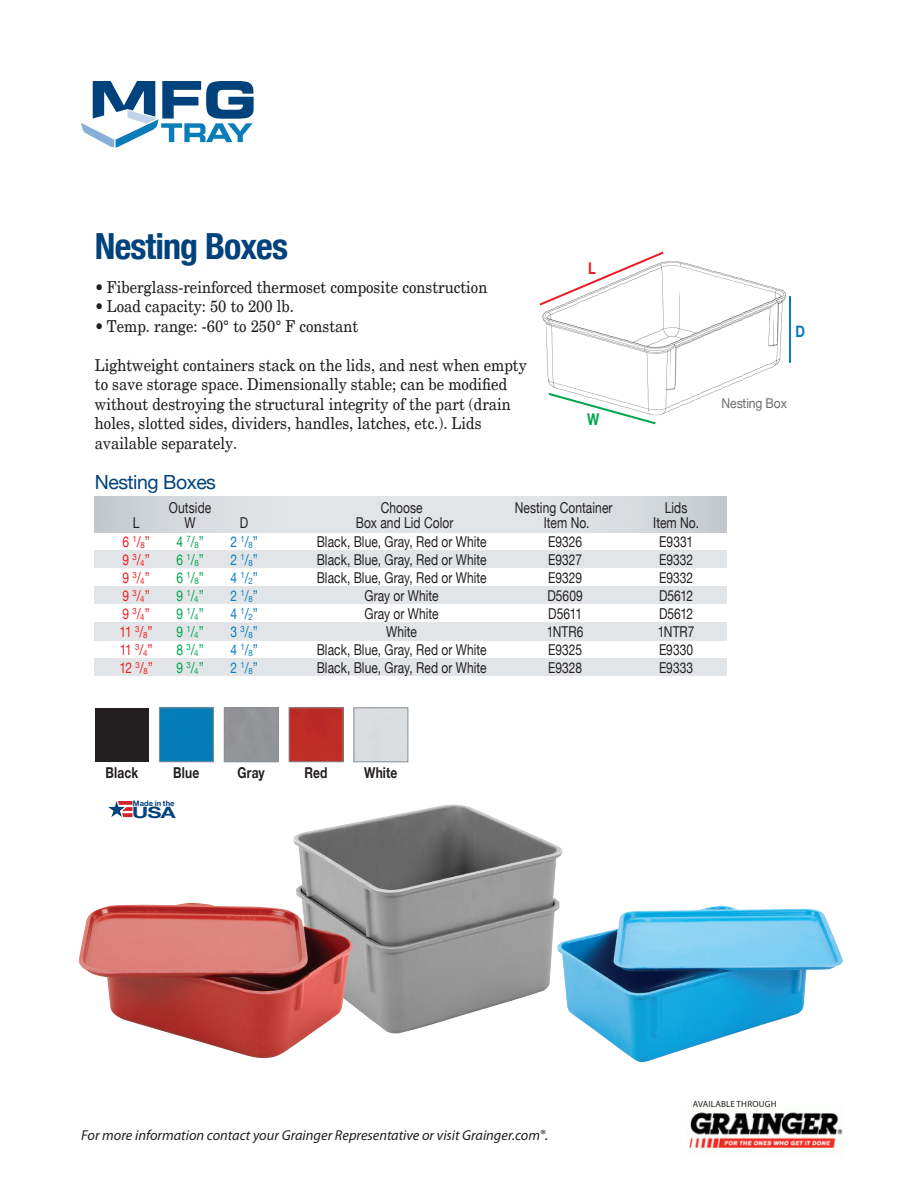
<style>
.page{position:relative;width:918px;height:1188px;background:#fff}
.page>*{position:absolute;margin:0;border:0;box-sizing:border-box;transform-origin:0 0}
.t1{font:700 condensed 36px "Helvetica Neue";letter-spacing:-.025em;color:#00427c}
.t2{font:19.5px "Helvetica Neue";letter-spacing:-.025em;color:#00427c}
.t3{font:16.5px/19.5px "New Century Schlbk";color:#231f20;scale:.9 1}
.t4{font:700 16.2px "Helvetica Neue";color:#0a7cba;scale:.8 1}
.t5{font:700 16.2px "Helvetica Neue";color:#ee1d23;scale:.8 1}
.t6{font:700 16.2px "Helvetica Neue";color:#00a54f;scale:.8 1}
.t7{font:700 15.6px "Helvetica Neue";color:#00427c;scale:1.39 1}
.t8{font:15px "Helvetica Neue";letter-spacing:.005em;color:#231f20;scale:.8 1}
.t9{font:15px "Helvetica Neue";color:#ee1d23;scale:.8 1}
.t10{font:15px "Helvetica Neue";color:#00a54f;scale:.8 1}
.t11{font:15px "Helvetica Neue";color:#0a7cba;scale:.8 1}
.t12{font:700 15px "Helvetica Neue";letter-spacing:.015em;color:#231f20;scale:.8 1}
.t13{font:italic 14.4px "Myriad Pro";color:#231f20}
.t14{font:13.5px "Helvetica Neue";letter-spacing:-.01em;color:#6c6d70;scale:.9 1}
.t15{font:9px "Myriad Pro";letter-spacing:.02em;color:#231f20}
.t16{font:700 7.5px "Helvetica Neue";letter-spacing:.005em;color:#00427c}
.s1{font-size:8.7px}
.s2{font-size:13.5px}
.s3{font-size:15px}
</style>
<div class="page">
<svg style="left:81px;top:81px;width:173px;height:66px"></svg>
<img style="left:689px;top:1112px;width:154px;height:36px">
<img style="left:542px;top:261px;width:244px;height:155px">
<hr style="left:789px;top:296px;width:2px;height:67px;background:#0a7cba">
<svg style="left:539px;top:251px;width:127px;height:56px"></svg>
<svg style="left:547px;top:391px;width:111px;height:34px"></svg>
<img style="left:293px;top:805px;width:269px;height:229px">
<div style="left:95px;top:659px;width:632px;height:18px;background:#e2e5e8"></div>
<svg style="left:95px;top:497px;width:632px;height:36px;background:#d9dde0"></svg>
<div style="left:95px;top:551px;width:632px;height:18px;background:#e2e5e8"></div>
<div style="left:95px;top:587px;width:632px;height:18px;background:#e2e5e8"></div>
<div style="left:95px;top:623px;width:632px;height:18px;background:#e2e5e8"></div>
<svg style="left:108px;top:801px;width:25px;height:16px"></svg>
<div style="left:161px;top:710px;width:51px;height:50px;background:#047db6"></div>
<div style="left:159px;top:708px;width:55px;height:54px;border:1px solid #879196"></div>
<div style="left:224px;top:708px;width:55px;height:54px;border:1px solid #879196"></div>
<div style="left:291px;top:710px;width:50px;height:50px;background:#bd2c26"></div>
<div style="left:289px;top:708px;width:54px;height:54px;border:1px solid #879196"></div>
<div style="left:354px;top:708px;width:54px;height:54px;border:1px solid #879196"></div>
<div style="left:95px;top:708px;width:54px;height:54px;background:#231f20"></div>
<img style="left:79px;top:903px;width:274px;height:155px">
<img style="left:557px;top:906px;width:286px;height:156px">
<p class="t1" style="left:95px;top:225px;width:195px">Nesting Boxes</p>
<p class="t3" style="left:95px;top:277px;width:438px">• Fiberglass-reinforced thermoset composite construction</p>
<p class="t3" style="left:95px;top:297px;width:223px">• Load capacity: 50 to 200 lb.</p>
<p class="t3" style="left:95px;top:316px;width:294px">• Temp. range: -60° to 250° F constant</p>
<p class="t3" style="left:95px;top:355px;width:481px">Lightweight containers stack on the lids, and nest when empty to save storage space. Dimensionally stable; can be modified without destroying the structural integrity of the part (drain holes, slotted sides, dividers, handles, latches, etc.). Lids available separately.</p>
<p class="t2" style="left:95px;top:471px;width:123px">Nesting Boxes</p>
<p class="t5" style="left:588px;top:258px;width:11px">L</p>
<p class="t6" style="left:587px;top:409px;width:17px">W</p>
<p class="t8" style="left:169px;top:498px;width:54px">Outside</p>
<p class="t8" style="left:381px;top:498px;width:54px">Choose</p>
<p class="t8" style="left:515px;top:498px;width:124px">Nesting Container</p>
<p class="t8" style="left:665px;top:498px;width:30px">Lids</p>
<p class="t8" style="left:133px;top:514px;width:10px">L</p>
<p class="t8" style="left:185px;top:514px;width:15px">W</p>
<p class="t8" style="left:240px;top:514px;width:12px">D</p>
<p class="t8" style="left:356px;top:514px;width:124px">Box and Lid Color</p>
<p class="t8" style="left:544px;top:514px;width:59px">Item No.</p>
<p class="t8" style="left:653px;top:514px;width:59px">Item No.</p>
<p class="t9" style="left:122px;top:533px;width:36px">6 <sup>1</sup>/<span class="s1">8</span>”</p>
<p class="t10" style="left:176px;top:533px;width:36px">4 <sup>7</sup>/<span class="s1">8</span>”</p>
<p class="t11" style="left:230px;top:533px;width:36px">2 <sup>1</sup>/<span class="s1">8</span>”</p>
<p class="t8" style="left:317px;top:533px;width:214px">Black, Blue, Gray, Red or White</p>
<p class="t8" style="left:548px;top:533px;width:44px">E9326</p>
<p class="t8" style="left:659px;top:533px;width:44px">E9331</p>
<p class="t9" style="left:123px;top:551px;width:36px">9 <sup>3</sup>/<span class="s1">4</span>”</p>
<p class="t10" style="left:176px;top:551px;width:36px">6 <sup>1</sup>/<span class="s1">8</span>”</p>
<p class="t11" style="left:230px;top:551px;width:36px">2 <sup>1</sup>/<span class="s1">8</span>”</p>
<p class="t8" style="left:317px;top:551px;width:214px">Black, Blue, Gray, Red or White</p>
<p class="t8" style="left:548px;top:551px;width:44px">E9327</p>
<p class="t8" style="left:659px;top:551px;width:44px">E9332</p>
<p class="t9" style="left:123px;top:569px;width:36px">9 <sup>3</sup>/<span class="s1">4</span>”</p>
<p class="t10" style="left:176px;top:569px;width:36px">6 <sup>1</sup>/<span class="s1">8</span>”</p>
<p class="t11" style="left:230px;top:569px;width:36px">4 <sup>1</sup>/<span class="s1">2</span>”</p>
<p class="t8" style="left:317px;top:569px;width:214px">Black, Blue, Gray, Red or White</p>
<p class="t8" style="left:548px;top:569px;width:44px">E9329</p>
<p class="t8" style="left:659px;top:569px;width:44px">E9332</p>
<p class="t9" style="left:123px;top:587px;width:36px">9 <sup>3</sup>/<span class="s1">4</span>”</p>
<p class="t10" style="left:177px;top:587px;width:36px">9 <sup>1</sup>/<span class="s1">4</span>”</p>
<p class="t11" style="left:230px;top:587px;width:36px">2 <sup>1</sup>/<span class="s1">8</span>”</p>
<p class="t8" style="left:365px;top:587px;width:94px">Gray or White</p>
<p class="t8" style="left:547px;top:587px;width:46px">D5609</p>
<p class="t8" style="left:659px;top:587px;width:44px">D5612</p>
<p class="t9" style="left:123px;top:605px;width:36px">9 <sup>3</sup>/<span class="s1">4</span>”</p>
<p class="t10" style="left:177px;top:605px;width:36px">9 <sup>1</sup>/<span class="s1">4</span>”</p>
<p class="t11" style="left:230px;top:605px;width:36px">4 <sup>1</sup>/<span class="s1">2</span>”</p>
<p class="t8" style="left:365px;top:605px;width:94px">Gray or White</p>
<p class="t8" style="left:548px;top:605px;width:44px">D5611</p>
<p class="t8" style="left:659px;top:605px;width:44px">D5612</p>
<p class="t9" style="left:120px;top:623px;width:43px">11 <sup>3</sup>/<span class="s1">8</span>”</p>
<p class="t10" style="left:177px;top:623px;width:36px">9 <sup>1</sup>/<span class="s1">4</span>”</p>
<p class="t11" style="left:230px;top:623px;width:36px">3 <sup>3</sup>/<span class="s1">8</span>”</p>
<p class="t8" style="left:386px;top:623px;width:40px">White</p>
<p class="t8" style="left:547px;top:623px;width:47px">1NTR6</p>
<p class="t8" style="left:658px;top:623px;width:47px">1NTR7</p>
<p class="t9" style="left:120px;top:641px;width:43px">11 <sup>3</sup>/<span class="s1">4</span>”</p>
<p class="t10" style="left:177px;top:641px;width:36px">8 <sup>3</sup>/<span class="s1">4</span>”</p>
<p class="t11" style="left:230px;top:641px;width:36px">4 <sup>1</sup>/<span class="s1">8</span>”</p>
<p class="t8" style="left:317px;top:641px;width:214px">Black, Blue, Gray, Red or White</p>
<p class="t8" style="left:548px;top:641px;width:44px">E9325</p>
<p class="t8" style="left:659px;top:641px;width:44px">E9330</p>
<p class="t9" style="left:119px;top:659px;width:43px">12 <sup>3</sup>/<span class="s1">8</span>”</p>
<p class="t10" style="left:177px;top:659px;width:36px">9 <sup>3</sup>/<span class="s1">4</span>”</p>
<p class="t11" style="left:230px;top:659px;width:36px">2 <sup>1</sup>/<span class="s1">8</span>”</p>
<p class="t8" style="left:317px;top:659px;width:214px">Black, Blue, Gray, Red or White</p>
<p class="t8" style="left:548px;top:659px;width:44px">E9328</p>
<p class="t8" style="left:659px;top:659px;width:44px">E9333</p>
<p class="t4" style="left:796px;top:321px;width:14px">D</p>
<p class="t14" style="left:722px;top:395px;width:74px">Nesting Box</p>
<p class="t12" style="left:106px;top:763px;width:42px">Black</p>
<p class="t12" style="left:173px;top:763px;width:34px">Blue</p>
<p class="t12" style="left:237px;top:763px;width:36px">Gray</p>
<p class="t12" style="left:304px;top:763px;width:30px">Red</p>
<p class="t12" style="left:364px;top:763px;width:43px">White</p>
<p class="t16" style="left:133px;top:799px;width:43px">Made in the</p>
<p class="t7" style="left:132px;top:803px;width:33px">USA</p>
<p class="t13" style="left:81px;top:1127px;width:469px">For more information contact your Grainger Representative or visit Grainger.com<span class="s2">®</span><span class="s3">.</span></p>
<p class="t15" style="left:693px;top:1098px;width:85px">AVAILABLE THROUGH</p>
</div>
